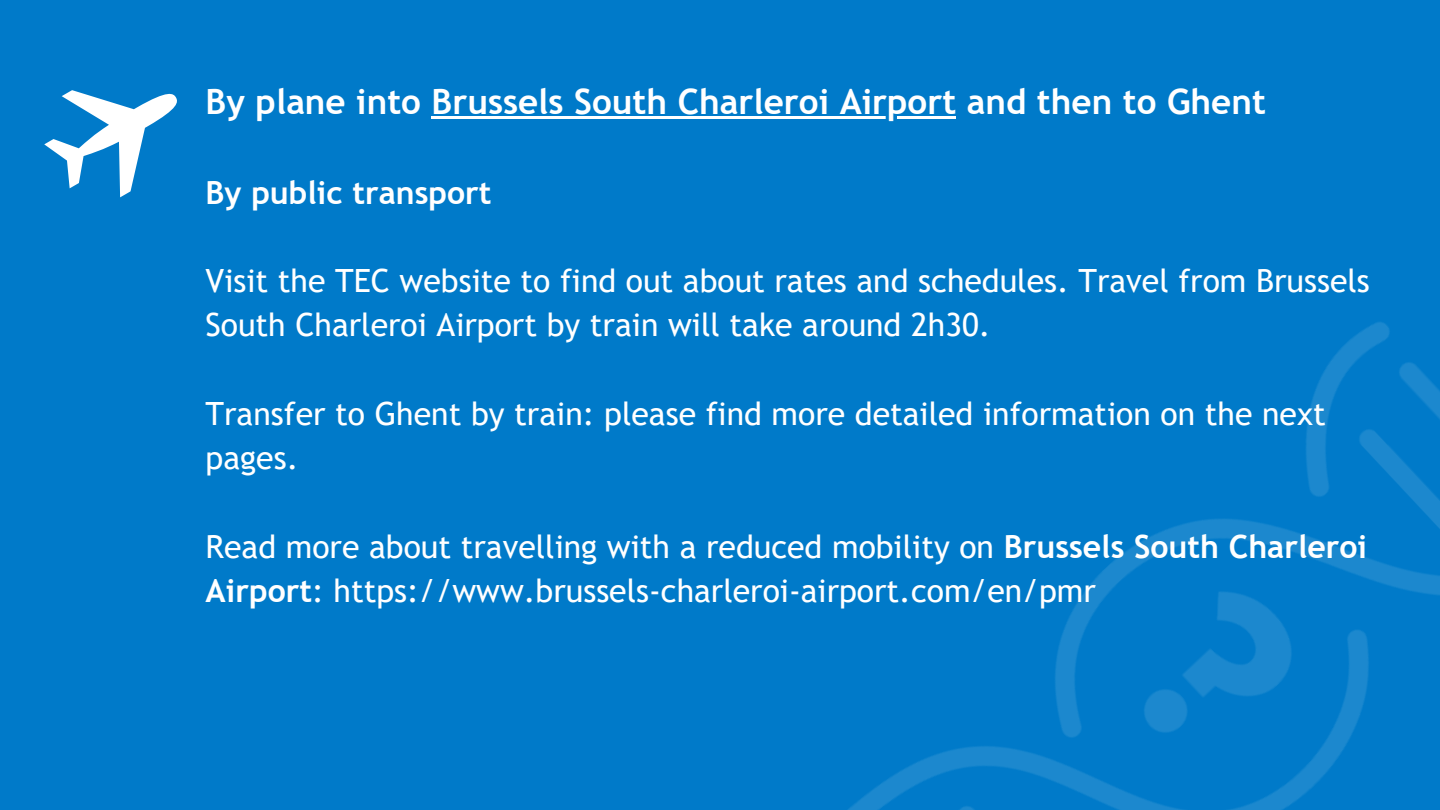
<style>
.page{position:relative;width:1440px;height:810px;background:#007ac9}
.page>*{position:absolute;margin:0;border:0;box-sizing:border-box;transform-origin:0 0}
.t1{font:700 35px "Trebuchet MS";color:#fff}
.t2{font:32px/44.2px "Trebuchet MS";color:#fff}
.t3{font:700 32px "Trebuchet MS";color:#fff}
.s1{font-weight:700}
</style>
<div class="page">
<img style="left:848px;top:322px;width:592px;height:488px">
<hr style="left:432px;top:116px;width:524px;height:3px;background:#fff">
<svg style="left:44px;top:90px;width:133px;height:107px"></svg>
<p class="t1" style="left:206px;top:81px;width:1062px">By plane into Brussels South Charleroi Airport and then to Ghent</p>
<p class="t3" style="left:206px;top:173px;width:288px">By public transport</p>
<p class="t2" style="left:206px;top:258px;width:1166px">Visit the TEC website to find out about rates and schedules. Travel from Brussels<br>South Charleroi Airport by train will take around 2h30.</p>
<p class="t2" style="left:206px;top:391px;width:1122px">Transfer to Ghent by train: please find more detailed information on the next pages.</p>
<p class="t2" style="left:206px;top:524px;width:1163px">Read more about travelling with a reduced mobility on <span class="s1">Brussels South Charleroi<br>Airport</span>: https://www.brussels-charleroi-airport.com/en/pmr</p>
</div>
